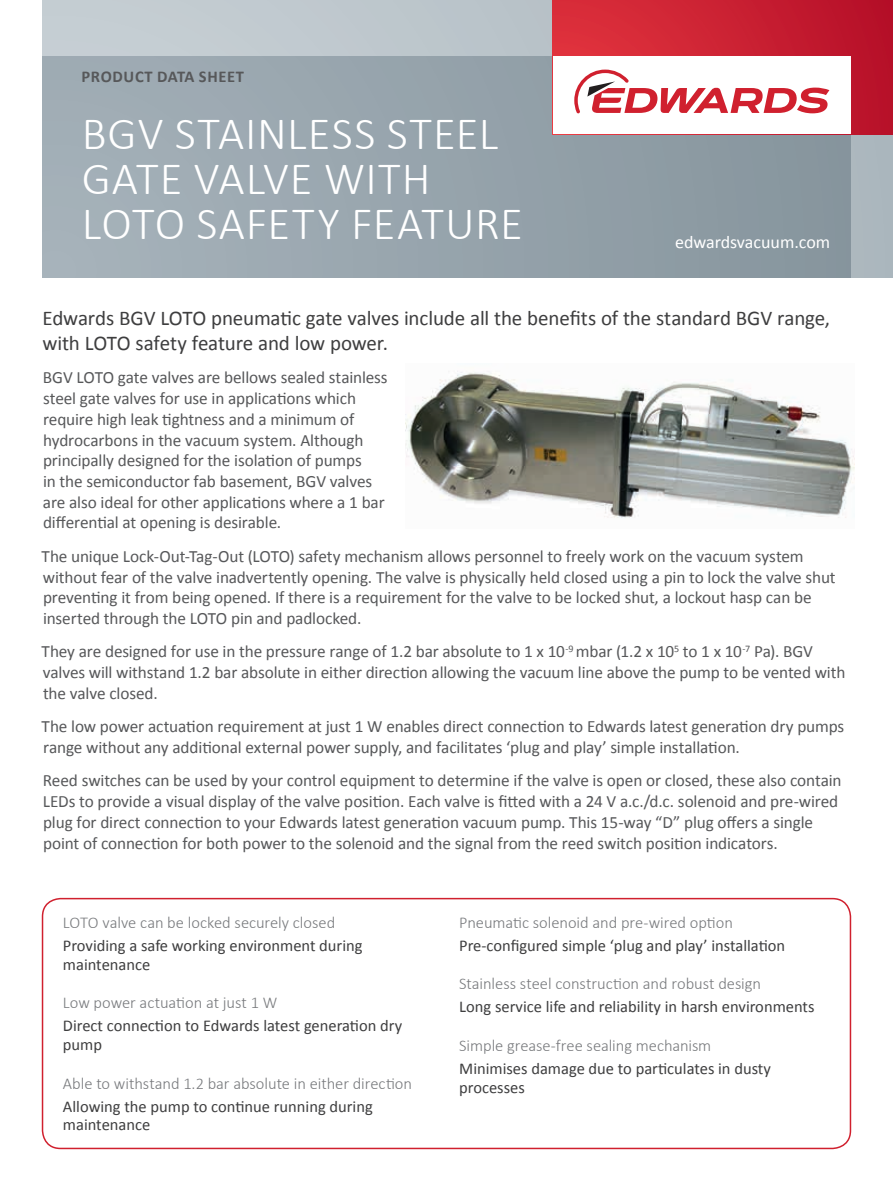
<style>
.page{position:relative;width:893px;height:1191px;background:#fff}
.page>*{position:absolute;margin:0;border:0;box-sizing:border-box;transform-origin:0 0}
.t1{font:300 46.5px/45px "Calibri";letter-spacing:.02em;color:#fff}
.t2{font:21px/25.2px "Calibri";letter-spacing:-.01em;color:#3e3e3f}
.t3{font:18px "Calibri";color:#fff}
.t4{font:17.25px/20.7px "Calibri";letter-spacing:-.01em;color:#57585a}
.t5{font:16.5px/18.8px "Calibri";color:#3e3e3f}
.t6{font:300 16.5px "Calibri";letter-spacing:-.005em;color:#787a7d}
.t7{font:700 16.5px "Calibri";letter-spacing:.04em;color:#57585a}
</style>
<div class="page">
<div style="left:42px;top:898px;width:809px;height:251px;border:2px solid #d0202e;border-radius:18px"></div>
<svg style="left:43px;top:0;width:850px;height:278px;background:#bbc4ca"></svg>
<div style="left:43px;top:57px;width:807px;height:221px;background:linear-gradient(to right,#a5b1b9,#87959d)"></div>
<svg style="left:553px;top:0;width:340px;height:134px;background:#c92235"></svg>
<div style="left:553px;top:57px;width:297px;height:77px;background:#fff"></div>
<svg style="left:574px;top:70px;width:255px;height:43px"></svg>
<img style="left:406px;top:371px;width:449px;height:147px">
<p class="t7" style="left:82px;top:66px;width:164px">PRODUCT DATA SHEET</p>
<h1 class="t1" style="left:82px;top:111px;width:443px">BGV STAINLESS STEEL<br>GATE VALVE WITH<br>LOTO SAFETY FEATURE</h1>
<p class="t3" style="left:675px;top:231px;width:157px">edwardsvacuum.com</p>
<p class="t2" style="left:43px;top:305px;width:789px">Edwards BGV LOTO pneumatic gate valves include all the benefits of the standard BGV range, with LOTO safety feature and low power.</p>
<p class="t4" style="left:43px;top:367px;width:346px">BGV LOTO gate valves are bellows sealed stainless steel gate valves for use in applications which require high leak tightness and a minimum of hydrocarbons in the vacuum system. Although principally designed for the isolation of pumps<br>in the semiconductor fab basement, BGV valves are also ideal for other applications where a 1 bar differential at opening is desirable.</p>
<p class="t4" style="left:42px;top:546px;width:796px">The unique Lock-Out-Tag-Out (LOTO) safety mechanism allows personnel to freely work on the vacuum system without fear of the valve inadvertently opening. The valve is physically held closed using a pin to lock the valve shut preventing it from being opened. If there is a requirement for the valve to be locked shut, a lockout hasp can be inserted through the LOTO pin and padlocked.</p>
<p class="t4" style="left:42px;top:641px;width:805px">They are designed for use in the pressure range of 1.2 bar absolute to 1 x 10<sup>-9</sup> mbar (1.2 x 10<sup>5</sup> to 1 x 10<sup>-7</sup> Pa). BGV valves will withstand 1.2 bar absolute in either direction allowing the vacuum line above the pump to be vented with the valve closed.</p>
<p class="t4" style="left:42px;top:716px;width:804px">The low power actuation requirement at just 1 W enables direct connection to Edwards latest generation dry pumps range without any additional external power supply, and facilitates ‘plug and play’ simple installation.</p>
<p class="t4" style="left:43px;top:770px;width:800px">Reed switches can be used by your control equipment to determine if the valve is open or closed, these also contain LEDs to provide a visual display of the valve position. Each valve is fitted with a 24 V a.c./d.c. solenoid and pre-wired plug for direct connection to your Edwards latest generation vacuum pump. This 15-way “D” plug offers a single point of connection for both power to the solenoid and the signal from the reed switch position indicators.</p>
<p class="t6" style="left:63px;top:912px;width:274px">LOTO valve can be locked securely closed</p>
<p class="t5" style="left:63px;top:936px;width:301px">Providing a safe working environment during maintenance</p>
<p class="t6" style="left:63px;top:992px;width:216px">Low power actuation at just 1 W</p>
<p class="t5" style="left:63px;top:1016px;width:341px">Direct connection to Edwards latest generation dry pump</p>
<p class="t6" style="left:63px;top:1072px;width:351px">Able to withstand 1.2 bar absolute in either direction</p>
<p class="t5" style="left:63px;top:1096px;width:311px">Allowing the pump to continue running during maintenance</p>
<p class="t6" style="left:459px;top:912px;width:275px">Pneumatic solenoid and pre-wired option</p>
<p class="t5" style="left:459px;top:936px;width:327px">Pre-configured simple ‘plug and play’ installation</p>
<p class="t6" style="left:459px;top:973px;width:303px">Stainless steel construction and robust design</p>
<p class="t5" style="left:459px;top:997px;width:357px">Long service life and reliability in harsh environments</p>
<p class="t6" style="left:459px;top:1035px;width:254px">Simple grease-free sealing mechanism</p>
<p class="t5" style="left:459px;top:1059px;width:313px">Minimises damage due to particulates in dusty processes</p>
</div>
